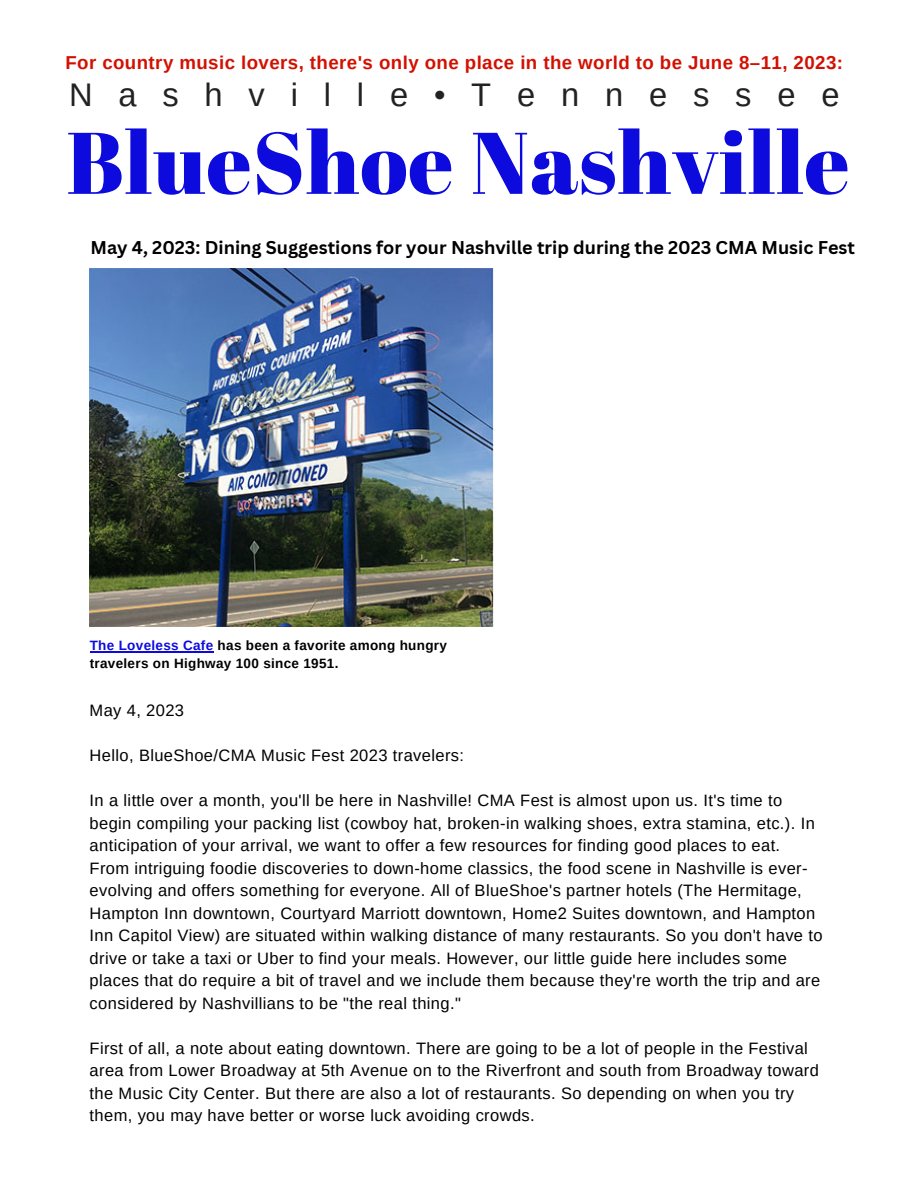
<style>
.page{position:relative;width:918px;height:1188px;background:#fff}
.page>*{position:absolute;margin:0;border:0;box-sizing:border-box;transform-origin:0 0}
.t1{font:87.15px "Abril Fatface";letter-spacing:.01em;color:#0d0ade}
.t2{font:32.7px "Arimo";letter-spacing:.79em;color:#222}
.t3{font:700 18.75px "Arimo";letter-spacing:.025em;color:#d31000}
.t4{font:700 18px "Canva Sans";color:#000}
.t5{font:16.5px/22.5px "Arimo";letter-spacing:.025em;color:#000}
.t6{font:700 13.5px "Arimo";letter-spacing:.025em;color:#000}
.s1{color:#0d0ade}
</style>
<div class="page">
<img style="left:90px;top:269px;width:403px;height:358px">
<hr style="left:90px;top:651px;width:124px;height:1px;background:#0d0ade">
<p class="t3" style="left:65px;top:52px;width:779px">For country music lovers, there's only one place in the world to be June 8–11, 2023:</p>
<p class="t2" style="left:69px;top:77px;width:772px">Nashville•Tennessee</p>
<p class="t1" style="left:66px;top:102px;width:785px">BlueShoe Nashville</p>
<p class="t4" style="left:90px;top:235px;width:766px">May 4, 2023: Dining Suggestions for your Nashville trip during the 2023 CMA Music Fest</p>
<p class="t6" style="left:90px;top:638px;width:359px"><span class="s1">The Loveless Cafe</span> has been a favorite among hungry</p>
<p class="t6" style="left:90px;top:656px;width:250px">travelers on Highway 100 since 1951.</p>
<p class="t5" style="left:90px;top:699px;width:96px">May 4, 2023</p>
<p class="t5" style="left:90px;top:744px;width:376px">Hello, BlueShoe/CMA Music Fest 2023 travelers:</p>
<p class="t5" style="left:90px;top:789px;width:735px">In a little over a month, you'll be here in Nashville! CMA Fest is almost upon us. It's time to begin compiling your packing list (cowboy hat, broken-in walking shoes, extra stamina, etc.). In anticipation of your arrival, we want to offer a few resources for finding good places to eat.<br>From intriguing foodie discoveries to down-home classics, the food scene in Nashville is ever&shy;evolving and offers something for everyone. All of BlueShoe's partner hotels (The Hermitage, Hampton Inn downtown, Courtyard Marriott downtown, Home2 Suites downtown, and Hampton Inn Capitol View) are situated within walking distance of many restaurants. So you don't have to drive or take a taxi or Uber to find your meals. However, our little guide here includes some places that do require a bit of travel and we include them because they're worth the trip and are considered by Nashvillians to be "the real thing."</p>
<p class="t5" style="left:90px;top:1037px;width:731px">First of all, a note about eating downtown. There are going to be a lot of people in the Festival area from Lower Broadway at 5th Avenue on to the Riverfront and south from Broadway toward the Music City Center. But there are also a lot of restaurants. So depending on when you try them, you may have better or worse luck avoiding crowds.</p>
</div>
